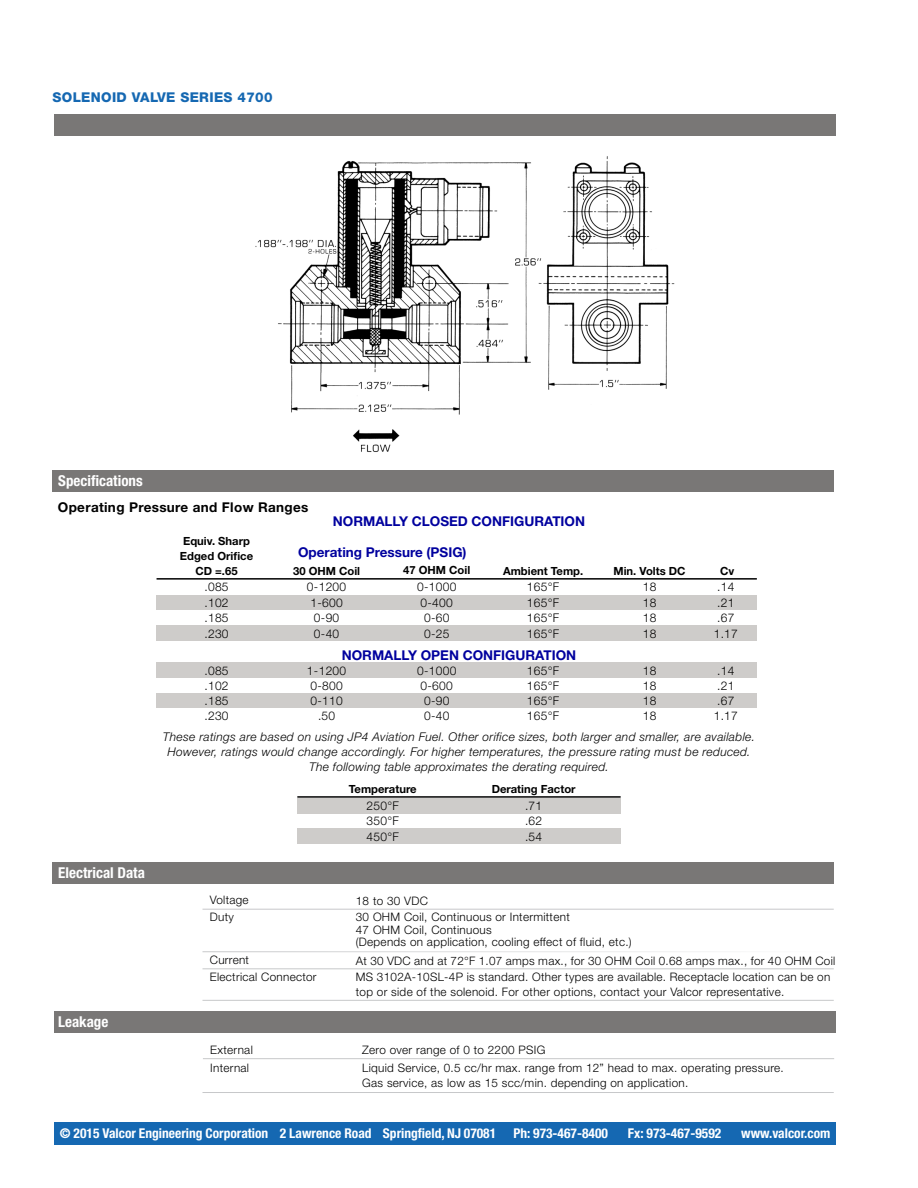
<style>
.page{position:relative;width:918px;height:1188px;background:#fff}
.page>*{position:absolute;margin:0;border:0;box-sizing:border-box;transform-origin:0 0}
.Gray_Bar_HEADER{font:700 condensed 15px "Helvetica Neue LT Std";color:#fff}
.Page2_BLUE_HEADER{font:700 condensed 13.5px "Helvetica Neue LT Std";color:#fff}
.Table_Headers{font:700 13.5px "Helvetica Neue LT Std";color:#00009e}
.Operating_Pressure{font:700 13.5px "Helvetica Neue LT Std";letter-spacing:.025em;color:#000}
.Page2_BLUE_HEADER-2{font:800 13.5px "Helvetica Neue LT Std";letter-spacing:.025em;color:#1568b2}
.Italic_Table_Text{font:italic 300 12px/15px "Helvetica Neue LT Std";letter-spacing:.025em;color:#000;text-align:center}
.Table_Data{font:300 12px "Helvetica Neue LT Std";letter-spacing:.025em;color:#010000}
.Data_Header{font:300 11.7px/15px "Helvetica Neue LT Std";letter-spacing:.025em;color:#000}
.Table_Headers-2{font:700 11.25px "Helvetica Neue LT Std";color:#000}
</style>
<div class="page">
<div style="left:297px;top:829px;width:324px;height:15px;background:#ceccca"></div>
<div style="left:54px;top:1011px;width:781px;height:21px;background:#797776"></div>
<div style="left:52px;top:862px;width:782px;height:22px;background:#797776"></div>
<div style="left:52px;top:470px;width:782px;height:21px;background:#797776"></div>
<div style="left:297px;top:798px;width:324px;height:15px;background:#ceccca"></div>
<hr style="left:297px;top:796px;width:324px;height:2px;background:#000">
<div style="left:54px;top:1123px;width:781px;height:22px;background:#1568b2"></div>
<hr style="left:157px;top:578px;width:600px;height:2px;background:#000">
<div style="left:156px;top:595px;width:601px;height:15px;background:#ceccca"></div>
<div style="left:156px;top:663px;width:601px;height:15px;background:#ceccca"></div>
<div style="left:156px;top:693px;width:601px;height:16px;background:#ceccca"></div>
<div style="left:54px;top:114px;width:781px;height:21px;background:#797776"></div>
<div style="left:157px;top:626px;width:600px;height:15px;background:#ceccca"></div>
<div style="left:156px;top:708px;width:601px;height:16px;background:#fff"></div>
<img style="left:255px;top:156px;width:420px;height:296px">
<hr style="left:202px;top:909px;width:632px;height:1px;background:#c7c8ca">
<hr style="left:202px;top:951px;width:632px;height:1px;background:#c7c8ca">
<hr style="left:202px;top:968px;width:632px;height:1px;background:#c7c8ca">
<hr style="left:203px;top:1058px;width:631px;height:1px;background:#c7c8ca">
<hr style="left:202px;top:1092px;width:632px;height:1px;background:#c7c8ca">
<hr style="left:202px;top:1000px;width:632px;height:1px;background:#c7c8ca">
<p class="Page2_BLUE_HEADER-2" style="left:52px;top:89px;width:222px">SOLENOID VALVE SERIES 4700</p>
<p class="Gray_Bar_HEADER" style="left:58px;top:471px;width:86px">Specifications</p>
<p class="Operating_Pressure" style="left:58px;top:499px;width:252px">Operating Pressure and Flow Ranges</p>
<p class="Table_Headers-2" style="left:183px;top:534px;width:68px">Equiv. Sharp</p>
<p class="Table_Headers-2" style="left:180px;top:549px;width:75px">Edged Orifice</p>
<p class="Table_Headers-2" style="left:195px;top:564px;width:44px">CD =.65</p>
<p class="Table_Headers-2" style="left:293px;top:564px;width:69px">30 OHM Coil</p>
<p class="Table_Headers-2" style="left:403px;top:563px;width:69px">47 OHM Coil</p>
<p class="Table_Headers-2" style="left:503px;top:564px;width:82px">Ambient Temp.</p>
<p class="Table_Headers-2" style="left:614px;top:564px;width:74px">Min. Volts DC</p>
<p class="Table_Headers-2" style="left:720px;top:564px;width:16px">Cv</p>
<p class="Table_Data" style="left:204px;top:580px;width:26px">.085</p>
<p class="Table_Data" style="left:307px;top:580px;width:41px">0-1200</p>
<p class="Table_Data" style="left:527px;top:580px;width:34px">165°F</p>
<p class="Table_Data" style="left:643px;top:580px;width:15px">18</p>
<p class="Table_Data" style="left:717px;top:580px;width:19px">.14</p>
<p class="Table_Headers" style="left:333px;top:512px;width:254px">NORMALLY CLOSED CONFIGURATION</p>
<p class="Table_Headers" style="left:298px;top:544px;width:170px">Operating Pressure (PSIG)</p>
<p class="Table_Data" style="left:417px;top:580px;width:41px">0-1000</p>
<p class="Table_Data" style="left:421px;top:595px;width:34px">0-400</p>
<p class="Table_Data" style="left:424px;top:611px;width:27px">0-60</p>
<p class="Table_Data" style="left:527px;top:595px;width:34px">165°F</p>
<p class="Table_Data" style="left:204px;top:595px;width:26px">.102</p>
<p class="Table_Data" style="left:204px;top:611px;width:26px">.185</p>
<p class="Table_Data" style="left:310px;top:595px;width:34px">1-600</p>
<p class="Table_Data" style="left:314px;top:611px;width:27px">0-90</p>
<p class="Table_Data" style="left:643px;top:595px;width:15px">18</p>
<p class="Table_Data" style="left:643px;top:611px;width:15px">18</p>
<p class="Table_Data" style="left:717px;top:595px;width:19px">.21</p>
<p class="Table_Data" style="left:717px;top:611px;width:19px">.67</p>
<p class="Table_Data" style="left:527px;top:611px;width:34px">165°F</p>
<p class="Table_Data" style="left:204px;top:626px;width:26px">.230</p>
<p class="Table_Data" style="left:314px;top:626px;width:27px">0-40</p>
<p class="Table_Data" style="left:424px;top:626px;width:27px">0-25</p>
<p class="Table_Data" style="left:527px;top:626px;width:34px">165°F</p>
<p class="Table_Data" style="left:643px;top:626px;width:15px">18</p>
<p class="Table_Data" style="left:714px;top:626px;width:26px">1.17</p>
<p class="Table_Data" style="left:204px;top:663px;width:26px">.085</p>
<p class="Table_Data" style="left:204px;top:678px;width:26px">.102</p>
<p class="Table_Data" style="left:204px;top:694px;width:26px">.185</p>
<p class="Table_Headers" style="left:342px;top:647px;width:236px">NORMALLY OPEN CONFIGURATION</p>
<p class="Table_Data" style="left:307px;top:663px;width:41px">1-1200</p>
<p class="Table_Data" style="left:310px;top:678px;width:34px">0-800</p>
<p class="Table_Data" style="left:310px;top:694px;width:34px">0-110</p>
<p class="Table_Data" style="left:417px;top:663px;width:41px">0-1000</p>
<p class="Table_Data" style="left:421px;top:678px;width:34px">0-600</p>
<p class="Table_Data" style="left:424px;top:694px;width:27px">0-90</p>
<p class="Table_Data" style="left:527px;top:663px;width:34px">165°F</p>
<p class="Table_Data" style="left:527px;top:678px;width:34px">165°F</p>
<p class="Table_Data" style="left:527px;top:694px;width:34px">165°F</p>
<p class="Table_Data" style="left:643px;top:663px;width:15px">18</p>
<p class="Table_Data" style="left:643px;top:678px;width:15px">18</p>
<p class="Table_Data" style="left:643px;top:694px;width:15px">18</p>
<p class="Table_Data" style="left:717px;top:663px;width:19px">.14</p>
<p class="Table_Data" style="left:717px;top:678px;width:19px">.21</p>
<p class="Table_Data" style="left:717px;top:694px;width:19px">.67</p>
<p class="Table_Data" style="left:204px;top:709px;width:26px">.230</p>
<p class="Table_Data" style="left:318px;top:709px;width:19px">.50</p>
<p class="Table_Data" style="left:424px;top:709px;width:27px">0-40</p>
<p class="Table_Data" style="left:527px;top:709px;width:34px">165°F</p>
<p class="Table_Data" style="left:643px;top:709px;width:15px">18</p>
<p class="Table_Data" style="left:714px;top:709px;width:26px">1.17</p>
<p class="Italic_Table_Text" style="left:163px;top:729px;width:594px">These ratings are based on using JP4 Aviation Fuel. Other orifice sizes, both larger and smaller, are available.<br>However, ratings would change accordingly. For higher temperatures, the pressure rating must be reduced.<br>The following table approximates the derating required.</p>
<p class="Table_Headers-2" style="left:349px;top:782px;width:69px">Temperature</p>
<p class="Table_Headers-2" style="left:492px;top:782px;width:85px">Derating Factor</p>
<p class="Table_Data" style="left:367px;top:798px;width:34px">250°F</p>
<p class="Table_Data" style="left:367px;top:814px;width:34px">350°F</p>
<p class="Table_Data" style="left:525px;top:798px;width:19px">.71</p>
<p class="Table_Data" style="left:525px;top:814px;width:19px">.62</p>
<p class="Gray_Bar_HEADER" style="left:58px;top:864px;width:88px">Electrical Data</p>
<p class="Gray_Bar_HEADER" style="left:58px;top:1013px;width:52px">Leakage</p>
<p class="Table_Data" style="left:367px;top:829px;width:34px">450°F</p>
<p class="Table_Data" style="left:525px;top:829px;width:19px">.54</p>
<p class="Data_Header" style="left:210px;top:892px;width:40px">Voltage</p>
<p class="Data_Header" style="left:356px;top:893px;width:74px">18 to 30 VDC</p>
<p class="Data_Header" style="left:210px;top:909px;width:26px">Duty</p>
<p class="Data_Header" style="left:356px;top:909px;width:215px">30 OHM Coil, Continuous or Intermittent</p>
<p class="Data_Header" style="left:210px;top:952px;width:41px">Current</p>
<p class="Data_Header" style="left:356px;top:953px;width:481px">At 30 VDC and at 72°F 1.07 amps max., for 30 OHM Coil 0.68 amps max., for 40 OHM Coil</p>
<p class="Data_Header" style="left:356px;top:922px;width:137px">47 OHM Coil, Continuous</p>
<p class="Data_Header" style="left:356px;top:934px;width:277px">(Depends on application, cooling effect of fluid, etc.)</p>
<p class="Data_Header" style="left:210px;top:969px;width:108px">Electrical Connector</p>
<p class="Data_Header" style="left:356px;top:969px;width:476px">MS 3102A-10SL-4P is standard. Other types are available. Receptacle location can be on top or side of the solenoid. For other options, contact your Valcor representative.</p>
<p class="Data_Header" style="left:210px;top:1042px;width:44px">External</p>
<p class="Data_Header" style="left:362px;top:1042px;width:185px">Zero over range of 0 to 2200 PSIG</p>
<p class="Data_Header" style="left:210px;top:1060px;width:40px">Internal</p>
<p class="Data_Header" style="left:362px;top:1060px;width:423px">Liquid Service, 0.5 cc/hr max. range from 12” head to max. operating pressure.</p>
<p class="Data_Header" style="left:362px;top:1075px;width:328px">Gas service, as low as 15 scc/min. depending on application.</p>
<p class="Page2_BLUE_HEADER" style="left:60px;top:1125px;width:438px">© 2015 Valcor Engineering Corporation 2 Lawrence Road Springfield, NJ 07081</p>
<p class="Page2_BLUE_HEADER" style="left:513px;top:1125px;width:96px">Ph: 973-467-8400</p>
<p class="Page2_BLUE_HEADER" style="left:628px;top:1125px;width:95px">Fx: 973-467-9592</p>
<p class="Page2_BLUE_HEADER" style="left:741px;top:1125px;width:91px">www.valcor.com</p>
</div>
